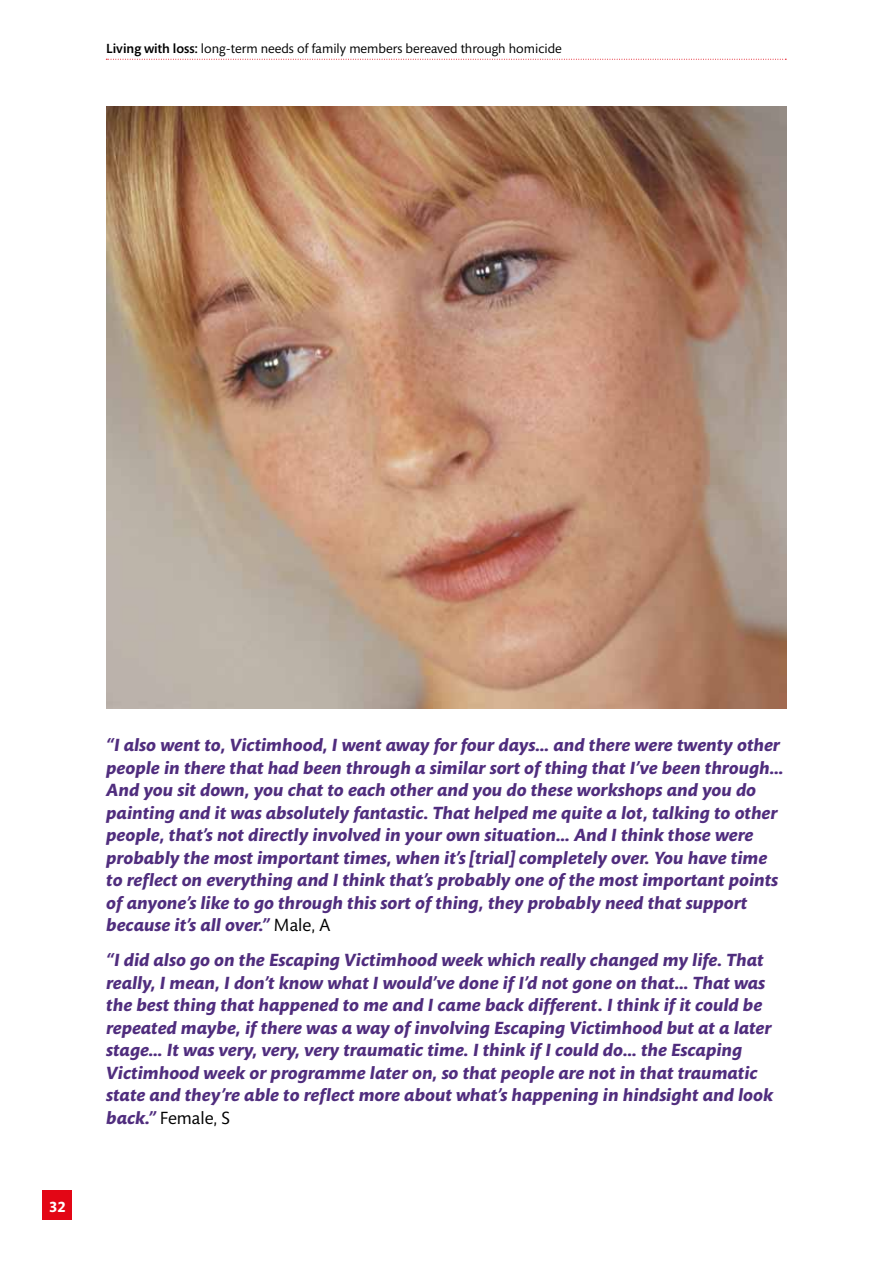
<style>
.page{position:relative;width:893px;height:1263px;background:#fff}
.page>*{position:absolute;margin:0;border:0;box-sizing:border-box;transform-origin:0 0}
.t1{font:italic 700 18px/22.5px "Mundo Sans";color:#502d7e}
.t2{font:700 15px "Mundo Sans";color:#fff}
.t3{font:13.5px "Mundo Sans";color:#000}
.s1{font-family:"Mundo Sans Std";font-weight:500}
.s2{font-weight:400;font-style:normal;color:#000}
</style>
<div class="page">
<svg style="left:106px;top:59px;width:680px;height:1px"></svg>
<div style="left:43px;top:1190px;width:29px;height:30px;background:#e30615"></div>
<img style="left:106px;top:106px;width:681px;height:602px">
<p class="t3" style="left:106px;top:41px;width:457px"><span class="s1">Living with loss:</span> long-term needs of family members bereaved through homicide</p>
<p class="t2" style="left:49px;top:1199px;width:18px">32</p>
<p class="t1" style="left:106px;top:734px;width:679px">“I also went to, Victimhood, I went away for four days… and there were twenty other people in there that had been through a similar sort of thing that I’ve been through… And you sit down, you chat to each other and you do these workshops and you do painting and it was absolutely fantastic. That helped me quite a lot, talking to other people, that’s not directly involved in your own situation… And I think those were probably the most important times, when it’s [trial] completely over. You have time to reflect on everything and I think that’s probably one of the most important points of anyone’s like to go through this sort of thing, they probably need that support because it’s all over.” <span class="s2">Male, A</span></p>
<p class="t1" style="left:106px;top:949px;width:668px">“I did also go on the Escaping Victimhood week which really changed my life. That really, I mean, I don’t know what I would’ve done if I’d not gone on that… That was the best thing that happened to me and I came back different. I think if it could be repeated maybe, if there was a way of involving Escaping Victimhood but at a later stage… It was very, very, very traumatic time. I think if I could do… the Escaping Victimhood week or programme later on, so that people are not in that traumatic state and they’re able to reflect more about what’s happening in hindsight and look back.” <span class="s2">Female, S</span></p>
</div>
